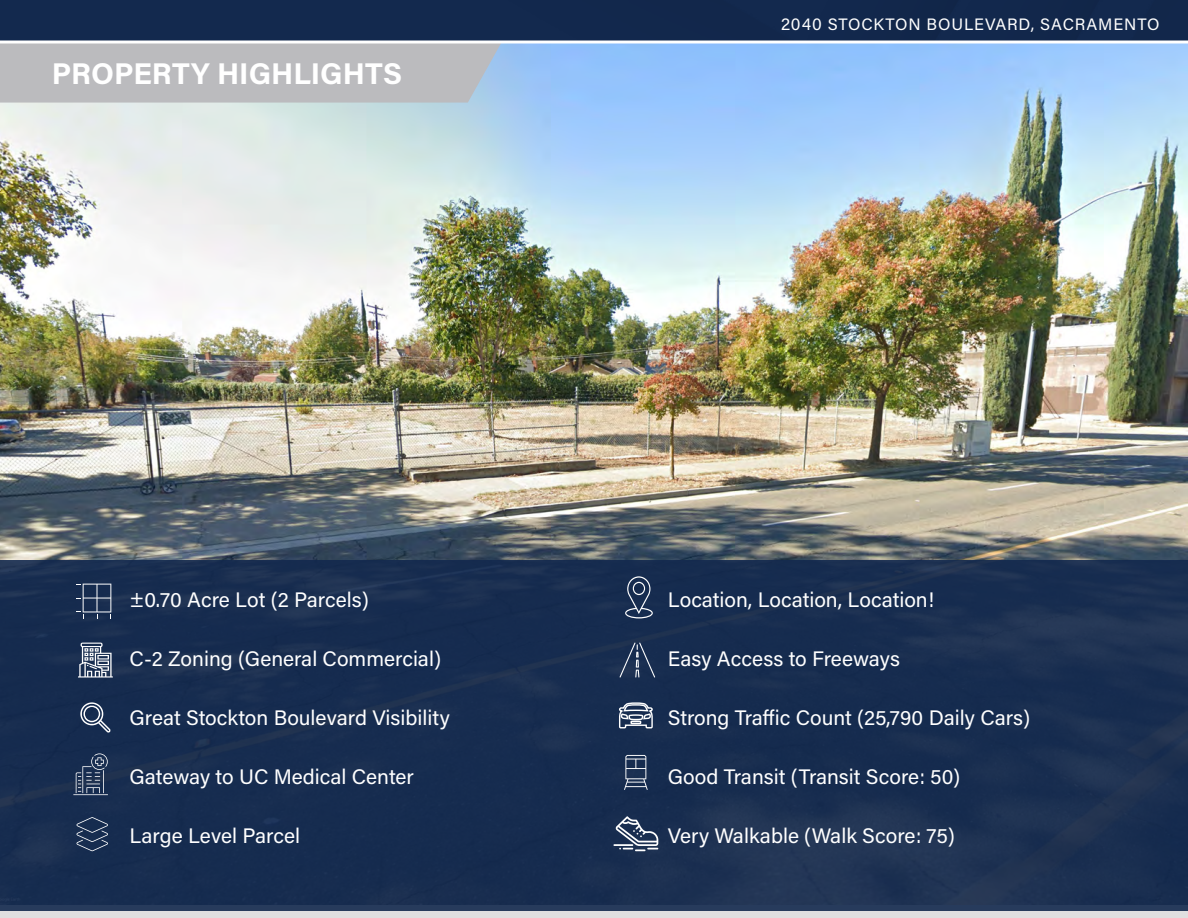
<style>
.page{position:relative;width:1188px;height:918px;background:#fff}
.page>*{position:absolute;margin:0;border:0;box-sizing:border-box;transform-origin:0 0}
.t1{font:700 30px "Acumin Pro";color:#fff}
.t2{font:21px "Acumin Pro";color:#fff}
.t3{font:16.5px "Acumin Pro";letter-spacing:.05em;color:#fff}
</style>
<div class="page">
<div style="left:0;top:0;width:1188px;height:42px;background:#13294e"></div>
<div style="left:0;top:904px;width:1188px;height:14px;background:#e0dfe0"></div>
<img style="left:0;top:44px;width:1188px;height:517px">
<div style="left:0;top:561px;width:1188px;height:350px;background:#13294e"></div>
<div style="left:0;top:44px;width:502px;height:59px;background:#bbbbbe"></div>
<svg style="left:0;top:40px;width:1188px;height:4px"></svg>
<svg style="left:77px;top:584px;width:34px;height:34px"></svg>
<svg style="left:78px;top:643px;width:35px;height:35px"></svg>
<svg style="left:625px;top:576px;width:28px;height:42px"></svg>
<svg style="left:619px;top:702px;width:34px;height:27px"></svg>
<hr style="left:613px;top:844px;width:20px;height:2px;background:#fff">
<svg style="left:615px;top:816px;width:43px;height:35px"></svg>
<svg style="left:624px;top:755px;width:24px;height:35px"></svg>
<svg style="left:620px;top:643px;width:35px;height:35px"></svg>
<svg style="left:80px;top:702px;width:31px;height:31px"></svg>
<svg style="left:77px;top:817px;width:31px;height:34px"></svg>
<svg style="left:73px;top:753px;width:35px;height:42px"></svg>
<h1 class="t1" style="left:52px;top:52px;width:352px">PROPERTY HIGHLIGHTS</h1>
<p class="t2" style="left:130px;top:585px;width:241px">±0.70 Acre Lot (2 Parcels)</p>
<p class="t2" style="left:130px;top:644px;width:313px">C-2 Zoning (General Commercial)</p>
<p class="t2" style="left:130px;top:703px;width:322px">Great Stockton Boulevard Visibility</p>
<p class="t2" style="left:130px;top:762px;width:286px">Gateway to UC Medical Center</p>
<p class="t2" style="left:130px;top:821px;width:172px">Large Level Parcel</p>
<p class="t3" style="left:781px;top:13px;width:380px">2040 STOCKTON BOULEVARD, SACRAMENTO</p>
<p class="t2" style="left:668px;top:585px;width:268px">Location, Location, Location!</p>
<p class="t2" style="left:668px;top:644px;width:234px">Easy Access to Freeways</p>
<p class="t2" style="left:668px;top:703px;width:364px">Strong Traffic Count (25,790 Daily Cars)</p>
<p class="t2" style="left:668px;top:762px;width:294px">Good Transit (Transit Score: 50)</p>
<p class="t2" style="left:668px;top:821px;width:289px">Very Walkable (Walk Score: 75)</p>
</div>
